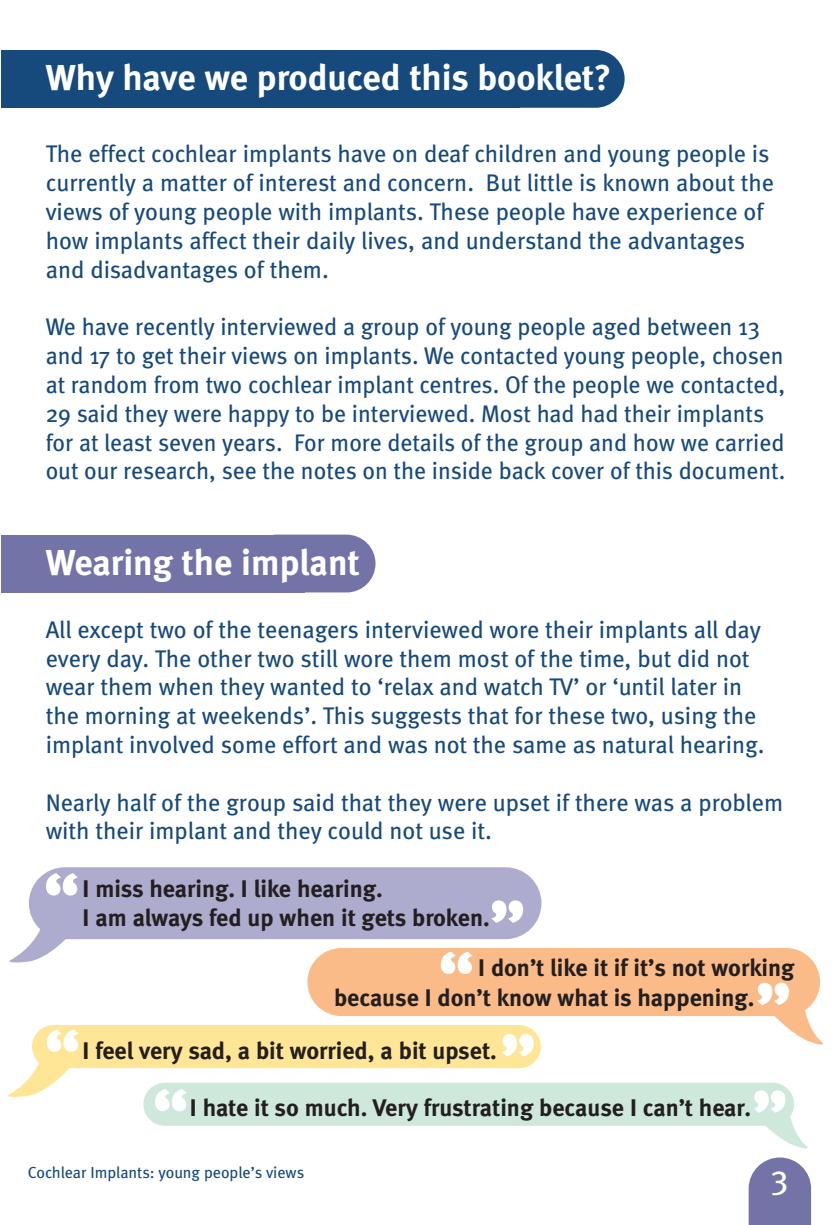
<style>
.page{position:relative;width:840px;height:1225px;background:#fff}
.page>*{position:absolute;margin:0;border:0;box-sizing:border-box;transform-origin:0 0}
.t1{font:900 68px "Meta";color:#fff}
.t2{font:700 36px "Meta";color:#fff}
.t3{font:34px "Meta";color:#fff}
.t4{font:24px/28.8px "Meta";color:#174a7c}
.t5{font:700 24px/28.8px "Meta";color:#231f20}
.t6{font:16px "Meta";color:#174a7c}
</style>
<div class="page">
<div style="left:143px;top:1082px;width:650px;height:43px;background:#cee9db;border-radius:22px"></div>
<svg style="left:774px;top:994px;width:49px;height:51px"></svg>
<svg style="left:8px;top:1051px;width:64px;height:46px"></svg>
<div style="left:32px;top:1025px;width:508px;height:43px;background:#ffe697;border-radius:22px"></div>
<div style="left:307px;top:948px;width:512px;height:68px;background:#fbbb88;border-radius:34px"></div>
<div style="left:29px;top:867px;width:512px;height:72px;background:#adacce;border-radius:36px"></div>
<div style="left:1px;top:534px;width:303px;height:58px;background:#7373a8"></div>
<div style="left:248px;top:534px;width:127px;height:58px;background:#7373a8;border-radius:29px"></div>
<div style="left:1px;top:50px;width:518px;height:58px;background:#174a7c"></div>
<div style="left:412px;top:50px;width:212px;height:58px;background:#174a7c;border-radius:29px"></div>
<svg style="left:748px;top:1098px;width:63px;height:127px"></svg>
<svg style="left:9px;top:909px;width:64px;height:54px"></svg>
<h2 class="t2" style="left:46px;top:64px;width:566px">Why have we produced this booklet?</h2>
<p class="t4" style="left:46px;top:141px;width:729px">The effect cochlear implants have on deaf children and young people is currently a matter of interest and concern. But little is known about the views of young people with implants. These people have experience of how implants affect their daily lives, and understand the advantages and disadvantages of them.</p>
<p class="t4" style="left:46px;top:314px;width:740px">We have recently interviewed a group of young people aged between 13 and 17 to get their views on implants. We contacted young people, chosen at random from two cochlear implant centres. Of the people we contacted, 29 said they were happy to be interviewed. Most had had their implants for at least seven years. For more details of the group and how we carried out our research, see the notes on the inside back cover of this document.</p>
<h2 class="t2" style="left:46px;top:549px;width:315px">Wearing the implant</h2>
<p class="t4" style="left:46px;top:617px;width:720px">All except two of the teenagers interviewed wore their implants all day every day. The other two still wore them most of the time, but did not wear them when they wanted to ‘relax and watch TV’ or ‘until later in the morning at weekends’. This suggests that for these two, using the implant involved some effort and was not the same as natural hearing.</p>
<p class="t4" style="left:46px;top:789px;width:738px">Nearly half of the group said that they were upset if there was a problem with their implant and they could not use it.</p>
<p class="t5" style="left:83px;top:876px;width:408px">I miss hearing. I like hearing.<br>I am always fed up when it gets broken.</p>
<p class="t5" style="left:334px;top:954px;width:461px;line-height:30px;text-indent:144px">I don’t like it if it’s not working because I don’t know what is happening.</p>
<p class="t5" style="left:83px;top:1037px;width:415px">I feel very sad, a bit worried, a bit upset.</p>
<p class="t5" style="left:190px;top:1094px;width:562px">I hate it so much. Very frustrating because I can’t hear.</p>
<h1 class="t1" style="left:44px;top:874px;width:36px">“</h1>
<h1 class="t1" style="left:490px;top:901px;width:36px">”</h1>
<h1 class="t1" style="left:438px;top:952px;width:36px">“</h1>
<h1 class="t1" style="left:755px;top:983px;width:36px">”</h1>
<h1 class="t1" style="left:45px;top:1030px;width:36px">“</h1>
<h1 class="t1" style="left:500px;top:1034px;width:36px">”</h1>
<h1 class="t1" style="left:153px;top:1089px;width:36px">“</h1>
<h1 class="t1" style="left:752px;top:1091px;width:36px">”</h1>
<p class="t6" style="left:28px;top:1167px;width:278px">Cochlear Implants: young people’s views</p>
<h3 class="t3" style="left:770px;top:1165px;width:19px">3</h3>
</div>
